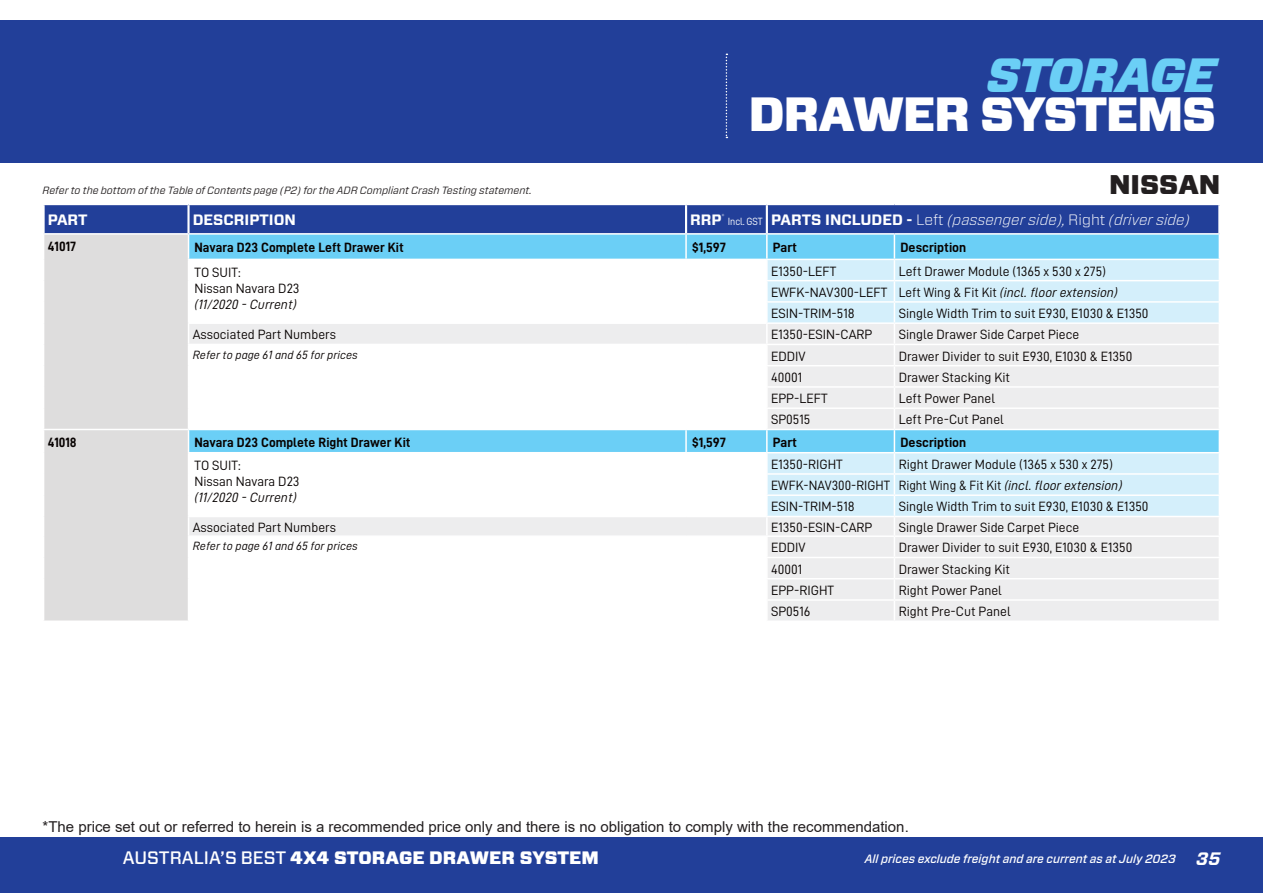
<style>
.page{position:relative;width:1263px;height:893px;background:#fff}
.page>*{position:absolute;margin:0;border:0;box-sizing:border-box;transform-origin:0 0}
.t1{font:900 48px "Forza";letter-spacing:-.03em;color:#fff}
.t2{font:italic 900 48px "Forza";letter-spacing:-.03em;color:#6bcff6}
.t3{font:900 27px "Forza";color:#231f20}
.t4{font:900 18px "Forza";color:#fff}
.t5{font:15px "Arial";color:#231f20}
.t6{font:italic 300 15px "Forza";color:#fff}
.t7{font:700 15px "Forza";color:#fff}
.t8{font:13.5px/21.3px "D DIN";color:#080302}
.t9{font:13.5px "D DIN Bold";color:#080302}
.t10{font:13.5px "D DIN Italic";color:#080302}
.t11{font:13.5px "D DIN Bold";color:#080302;scale:.96 1}
.t12{font:12px "D DIN Italic";color:#080302}
.t13{font:italic 500 12px "Forza";color:#fff}
.t14{font:italic 10.5px "Forza";color:#231f20}
.s1{font-weight:700;font-style:normal}
.s2{font-family:"D DIN";font-weight:400;font-style:normal;font-size:10.5px}
.s3{font-style:normal}
.s4{font-family:"D DIN Italic"}
.s5{font-weight:500}
.s6{font-weight:700;font-size:18px}
</style>
<div class="page">
<div style="left:0;top:838px;width:1263px;height:55px;background:#223f99"></div>
<div style="left:0;top:20px;width:1263px;height:143px;background:#223f99"></div>
<svg style="left:726px;top:54px;width:1px;height:84px"></svg>
<div style="left:686px;top:204px;width:81px;height:30px;background:#223f99"></div>
<div style="left:767px;top:204px;width:452px;height:30px;background:#223f99"></div>
<div style="left:687px;top:235px;width:532px;height:24px;background:#6bcff6"></div>
<div style="left:768px;top:260px;width:451px;height:62px;background:#d4effb"></div>
<svg style="left:686px;top:324px;width:533px;height:296px;fill:#ededee"></svg>
<hr style="left:767px;top:203px;width:127px;height:2px;background:#fff">
<hr style="left:894px;top:203px;width:326px;height:2px;background:#fff">
<hr style="left:1218px;top:205px;width:2px;height:28px;background:#fff">
<hr style="left:686px;top:429px;width:81px;height:1px;background:#fff">
<hr style="left:767px;top:233px;width:127px;height:2px;background:#fff">
<hr style="left:766px;top:386px;width:128px;height:2px;background:#fff">
<hr style="left:766px;top:407px;width:128px;height:2px;background:#fff">
<hr style="left:767px;top:429px;width:127px;height:1px;background:#fff">
<hr style="left:766px;top:578px;width:128px;height:1px;background:#fff">
<hr style="left:766px;top:599px;width:128px;height:2px;background:#fff">
<hr style="left:894px;top:233px;width:326px;height:2px;background:#fff">
<hr style="left:894px;top:386px;width:326px;height:2px;background:#fff">
<hr style="left:894px;top:407px;width:326px;height:2px;background:#fff">
<hr style="left:894px;top:429px;width:326px;height:1px;background:#fff">
<hr style="left:894px;top:578px;width:326px;height:1px;background:#fff">
<hr style="left:894px;top:599px;width:326px;height:2px;background:#fff">
<hr style="left:685px;top:430px;width:2px;height:22px;background:#fff">
<hr style="left:766px;top:235px;width:2px;height:24px;background:#fff">
<hr style="left:766px;top:430px;width:2px;height:22px;background:#fff">
<hr style="left:686px;top:452px;width:81px;height:1px;background:#fff">
<hr style="left:766px;top:453px;width:2px;height:20px;background:#fff">
<svg style="left:766px;top:475px;width:2px;height:19px"></svg>
<svg style="left:767px;top:303px;width:1px;height:19px"></svg>
<hr style="left:766px;top:496px;width:2px;height:20px;background:#fff">
<hr style="left:767px;top:452px;width:127px;height:1px;background:#fff">
<hr style="left:894px;top:452px;width:326px;height:1px;background:#fff">
<hr style="left:686px;top:344px;width:81px;height:1px;background:#fff">
<hr style="left:766px;top:345px;width:2px;height:20px;background:#fff">
<hr style="left:766px;top:366px;width:2px;height:20px;background:#fff">
<svg style="left:766px;top:388px;width:2px;height:19px"></svg>
<hr style="left:766px;top:409px;width:2px;height:20px;background:#fff">
<hr style="left:766px;top:280px;width:128px;height:1px;background:#fff">
<hr style="left:766px;top:473px;width:128px;height:2px;background:#fff">
<hr style="left:686px;top:535px;width:81px;height:2px;background:#fff">
<hr style="left:766px;top:537px;width:2px;height:20px;background:#fff">
<hr style="left:766px;top:558px;width:2px;height:20px;background:#fff">
<hr style="left:766px;top:579px;width:2px;height:20px;background:#fff">
<svg style="left:43px;top:204px;width:643px;height:416px"></svg>
<svg style="left:766px;top:601px;width:2px;height:19px"></svg>
<hr style="left:686px;top:203px;width:81px;height:2px;background:#fff">
<hr style="left:685px;top:205px;width:2px;height:28px;background:#fff">
<hr style="left:766px;top:205px;width:2px;height:28px;background:#fff">
<hr style="left:686px;top:233px;width:81px;height:2px;background:#fff">
<hr style="left:894px;top:280px;width:326px;height:1px;background:#fff">
<hr style="left:894px;top:473px;width:326px;height:2px;background:#fff">
<hr style="left:766px;top:301px;width:128px;height:2px;background:#fff">
<hr style="left:766px;top:494px;width:128px;height:2px;background:#fff">
<hr style="left:894px;top:301px;width:326px;height:2px;background:#fff">
<hr style="left:894px;top:494px;width:326px;height:2px;background:#fff">
<hr style="left:767px;top:516px;width:127px;height:1px;background:#fff">
<hr style="left:894px;top:516px;width:326px;height:1px;background:#fff">
<hr style="left:767px;top:344px;width:127px;height:1px;background:#fff">
<hr style="left:767px;top:535px;width:127px;height:2px;background:#fff">
<hr style="left:894px;top:344px;width:326px;height:1px;background:#fff">
<hr style="left:894px;top:535px;width:326px;height:2px;background:#fff">
<hr style="left:766px;top:365px;width:128px;height:1px;background:#fff">
<hr style="left:766px;top:557px;width:128px;height:1px;background:#fff">
<hr style="left:894px;top:365px;width:326px;height:1px;background:#fff">
<hr style="left:894px;top:557px;width:326px;height:1px;background:#fff">
<svg style="left:894px;top:235px;width:1px;height:385px"></svg>
<hr style="left:188px;top:322px;width:498px;height:2px;background:#fff">
<hr style="left:766px;top:324px;width:2px;height:20px;background:#fff">
<hr style="left:188px;top:516px;width:498px;height:1px;background:#fff">
<hr style="left:686px;top:516px;width:81px;height:1px;background:#fff">
<svg style="left:766px;top:517px;width:2px;height:18px"></svg>
<h1 class="t2" style="left:987px;top:42px;width:231px">STORAGE</h1>
<h1 class="t1" style="left:748px;top:82px;width:469px">DRAWER SYSTEMS</h1>
<p class="t14" style="left:43px;top:183px;width:491px">Refer to the bottom of the Table of Contents page (P2) for the ADR Compliant Crash Testing statement.</p>
<h2 class="t3" style="left:1109px;top:167px;width:113px">NISSAN</h2>
<p class="t7" style="left:48px;top:210px;width:41px">PART</p>
<p class="t7" style="left:193px;top:210px;width:105px">DESCRIPTION</p>
<p class="t6" style="left:690px;top:209px;width:501px"><span class="s1">RRP</span><sup>*</sup> <span class="s2">Incl. GST</span> <span class="s1">PARTS INCLUDED -</span> <span class="s3">Left</span> (passenger side), <span class="s3">Right</span> (driver side)</p>
<p class="t11" style="left:48px;top:239px;width:31px">41017</p>
<p class="t9" style="left:195px;top:240px;width:211px">Navara D23 Complete Left Drawer Kit</p>
<p class="t9" style="left:692px;top:240px;width:35px">$1,597</p>
<p class="t9" style="left:773px;top:240px;width:26px">Part</p>
<p class="t9" style="left:900px;top:240px;width:67px">Description</p>
<p class="t8" style="left:195px;top:264px;width:107px;line-height:16.2px">TO SUIT:<br>Nissan Navara D23</p>
<p class="t10" style="left:195px;top:297px;width:104px">(11/2020 - Current)</p>
<p class="t8" style="left:771px;top:260px;width:348px;text-indent:128px">Left Drawer Module (1365 x 530 x 275)<br>EWFK-NAV300-LEFT Left Wing &amp; Fit Kit <span class="s4">(incl. floor extension)<br></span>ESIN-TRIM-518</p>
<p class="t8" style="left:771px;top:260px;width:67px">E1350-LEFT</p>
<p class="t8" style="left:899px;top:303px;width:251px">Single Width Trim to suit E930, E1030 &amp; E1350</p>
<p class="t8" style="left:193px;top:323px;width:145px">Associated Part Numbers</p>
<p class="t8" style="left:771px;top:324px;width:103px">E1350-ESIN-CARP</p>
<p class="t8" style="left:899px;top:324px;width:182px">Single Drawer Side Carpet Piece</p>
<p class="t12" style="left:193px;top:348px;width:166px">Refer to page 61 and 65 for prices</p>
<p class="t8" style="left:771px;top:345px;width:36px">EDDIV</p>
<p class="t8" style="left:899px;top:345px;width:235px">Drawer Divider to suit E930, E1030 &amp; E1350</p>
<p class="t8" style="left:771px;top:366px;width:33px">40001</p>
<p class="t8" style="left:899px;top:366px;width:113px">Drawer Stacking Kit</p>
<p class="t8" style="left:771px;top:388px;width:58px">EPP-LEFT</p>
<p class="t8" style="left:899px;top:388px;width:98px">Left Power Panel</p>
<p class="t8" style="left:771px;top:409px;width:41px">SP0515</p>
<p class="t8" style="left:899px;top:409px;width:107px">Left Pre-Cut Panel</p>
<p class="t11" style="left:48px;top:435px;width:31px">41018</p>
<p class="t9" style="left:195px;top:435px;width:217px">Navara D23 Complete Right Drawer Kit</p>
<p class="t9" style="left:692px;top:435px;width:35px">$1,597</p>
<p class="t9" style="left:773px;top:435px;width:26px">Part</p>
<p class="t9" style="left:900px;top:435px;width:67px">Description</p>
<p class="t8" style="left:195px;top:457px;width:107px;line-height:16.2px">TO SUIT:<br>Nissan Navara D23</p>
<p class="t10" style="left:195px;top:490px;width:104px">(11/2020 - Current)</p>
<p class="t8" style="left:771px;top:453px;width:353px;text-indent:128px">Right Drawer Module (1365 x 530 x 275)<br>EWFK-NAV300-RIGHT Right Wing &amp; Fit Kit <span class="s4">(incl. floor extension)<br></span>ESIN-TRIM-518</p>
<p class="t8" style="left:771px;top:453px;width:73px">E1350-RIGHT</p>
<p class="t8" style="left:899px;top:496px;width:251px">Single Width Trim to suit E930, E1030 &amp; E1350</p>
<p class="t8" style="left:193px;top:516px;width:145px">Associated Part Numbers</p>
<p class="t8" style="left:771px;top:516px;width:103px">E1350-ESIN-CARP</p>
<p class="t8" style="left:899px;top:516px;width:182px">Single Drawer Side Carpet Piece</p>
<p class="t12" style="left:193px;top:540px;width:166px">Refer to page 61 and 65 for prices</p>
<p class="t8" style="left:771px;top:537px;width:36px">EDDIV</p>
<p class="t8" style="left:899px;top:537px;width:235px">Drawer Divider to suit E930, E1030 &amp; E1350</p>
<p class="t8" style="left:771px;top:558px;width:33px">40001</p>
<p class="t8" style="left:899px;top:558px;width:113px">Drawer Stacking Kit</p>
<p class="t8" style="left:771px;top:579px;width:64px">EPP-RIGHT</p>
<p class="t8" style="left:899px;top:579px;width:105px">Right Power Panel</p>
<p class="t8" style="left:771px;top:601px;width:41px">SP0516</p>
<p class="t8" style="left:899px;top:601px;width:113px">Right Pre-Cut Panel</p>
<p class="t5" style="left:43px;top:816px;width:868px">*The price set out or referred to herein is a recommended price only and there is no obligation to comply with the recommendation.</p>
<h3 class="t4" style="left:123px;top:846px;width:477px"><span class="s5">AUSTRALIA’S BEST</span> 4X4 STORAGE DRAWER SYSTEM</h3>
<p class="t13" style="left:865px;top:851px;width:357px">All prices exclude freight and are current as at July 2023 <span class="s6">35</span></p>
</div>
